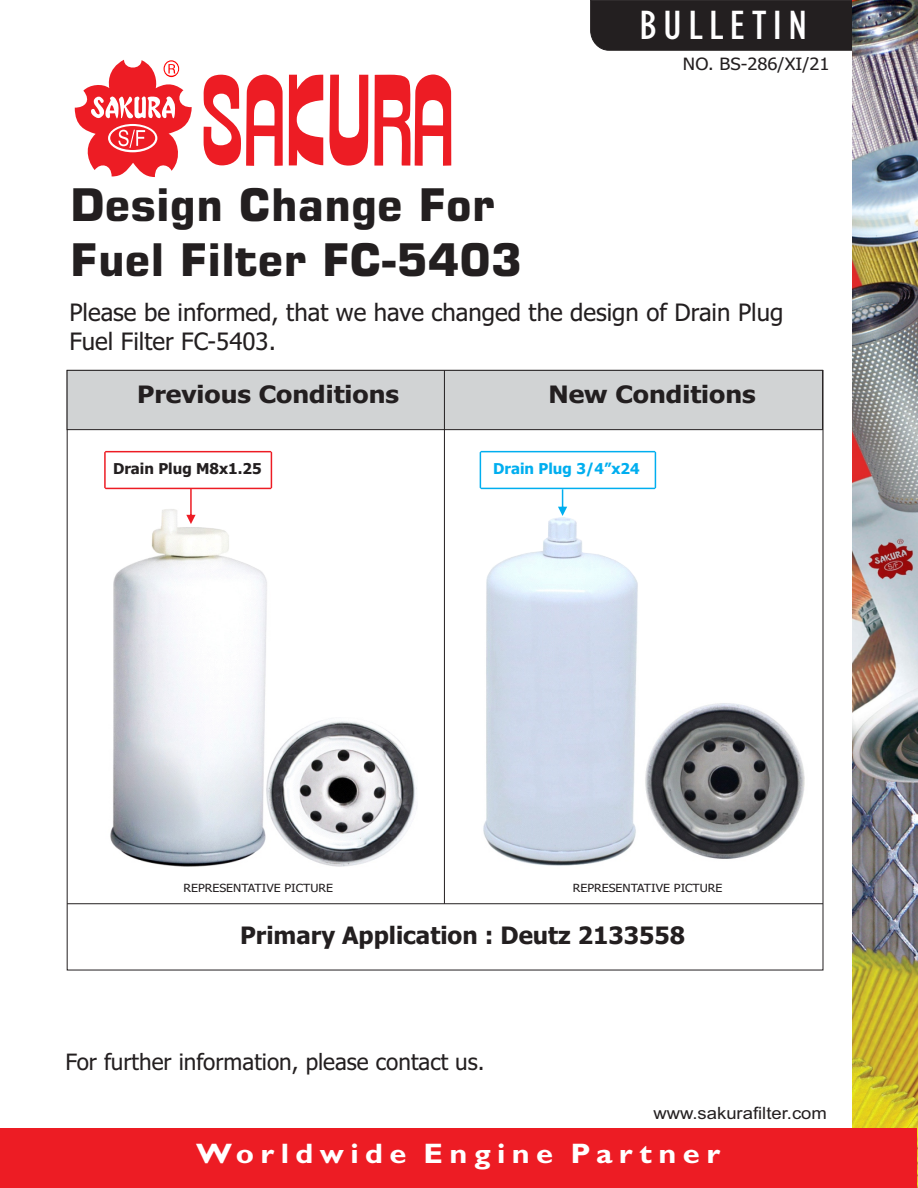
<style>
.page{position:relative;width:918px;height:1188px;background:#fff}
.page>*{position:absolute;margin:0;border:0;box-sizing:border-box;transform-origin:0 0}
.t1{font:700 45px/54.2px "Square 721 BT";color:#231f20}
.t2{font:condensed 42.3px "Gill Sans";letter-spacing:.135em;color:#fff;scale:1.09 1}
.t3{font:700 28.2px "Gill Sans";letter-spacing:.21em;color:#fff;scale:1.09 1}
.t4{font:24px/29px "Tahoma";color:#231f20}
.t5{font:700 24px "Tahoma";color:#231f20;scale:1.09 1}
.t6{font:700 24px "Tahoma";color:#231f20}
.t7{font:22.5px "Tahoma";color:#231f20}
.t8{font:16.95px "Arial";color:#231f20;scale:1.09 1}
.t9{font:16.95px "Tahoma";color:#231f20;scale:1.09 1}
.t10{font:700 15px "Tahoma";color:#231f20}
.t11{font:700 15px "Tahoma";color:#00aeef}
.t12{font:11.25px "Tahoma";color:#231f20;scale:1.09 1}
</style>
<div class="page">
<div style="left:590px;top:0;width:263px;height:51px;background:#231f20"></div>
<img style="left:853px;top:0;width:65px;height:1188px">
<div style="left:0;top:1128px;width:917px;height:60px;background:#ed1c24"></div>
<div style="left:67px;top:370px;width:756px;height:60px;background:#d1d3d4"></div>
<svg style="left:75px;top:60px;width:117px;height:117px"></svg>
<svg style="left:289px;top:75px;width:34px;height:90px"></svg>
<svg style="left:204px;top:74px;width:79px;height:92px"></svg>
<svg style="left:329px;top:75px;width:122px;height:91px"></svg>
<hr style="left:444px;top:370px;width:1px;height:534px;background:#231f20">
<hr style="left:67px;top:903px;width:756px;height:1px;background:#231f20">
<img style="left:110px;top:524px;width:307px;height:343px">
<img style="left:483px;top:517px;width:322px;height:349px">
<svg style="left:104px;top:451px;width:168px;height:73px"></svg>
<svg style="left:480px;top:451px;width:176px;height:65px"></svg>
<h2 class="t2" style="left:639px;top:10px;width:156px">BULLETIN</h2>
<h1 class="t1" style="left:70px;top:183px;width:454px">Design Change For<br>Fuel Filter FC-5403</h1>
<p class="t9" style="left:683px;top:57px;width:136px">NO. BS-286/XI/21</p>
<p class="t4" style="left:69px;top:300px;width:716px">Please be informed, that we have changed the design of Drain Plug<br>Fuel Filter FC-5403.</p>
<p class="t5" style="left:137px;top:384px;width:242px">Previous Conditions</p>
<p class="t5" style="left:548px;top:384px;width:192px">New Conditions</p>
<p class="t10" style="left:113px;top:463px;width:150px">Drain Plug M8x1.25</p>
<p class="t11" style="left:493px;top:463px;width:148px">Drain Plug 3/4”x24</p>
<p class="t12" style="left:183px;top:884px;width:139px">REPRESENTATIVE PICTURE</p>
<p class="t12" style="left:573px;top:883px;width:139px">REPRESENTATIVE PICTURE</p>
<p class="t6" style="left:240px;top:926px;width:446px">Primary Application : Deutz 2133558</p>
<p class="t7" style="left:65px;top:1053px;width:421px">For further information, please contact us.</p>
<p class="t8" style="left:653px;top:1107px;width:161px">www.sakurafilter.com</p>
<p class="t3" style="left:196px;top:1143px;width:482px">Worldwide Engine Partner</p>
</div>
